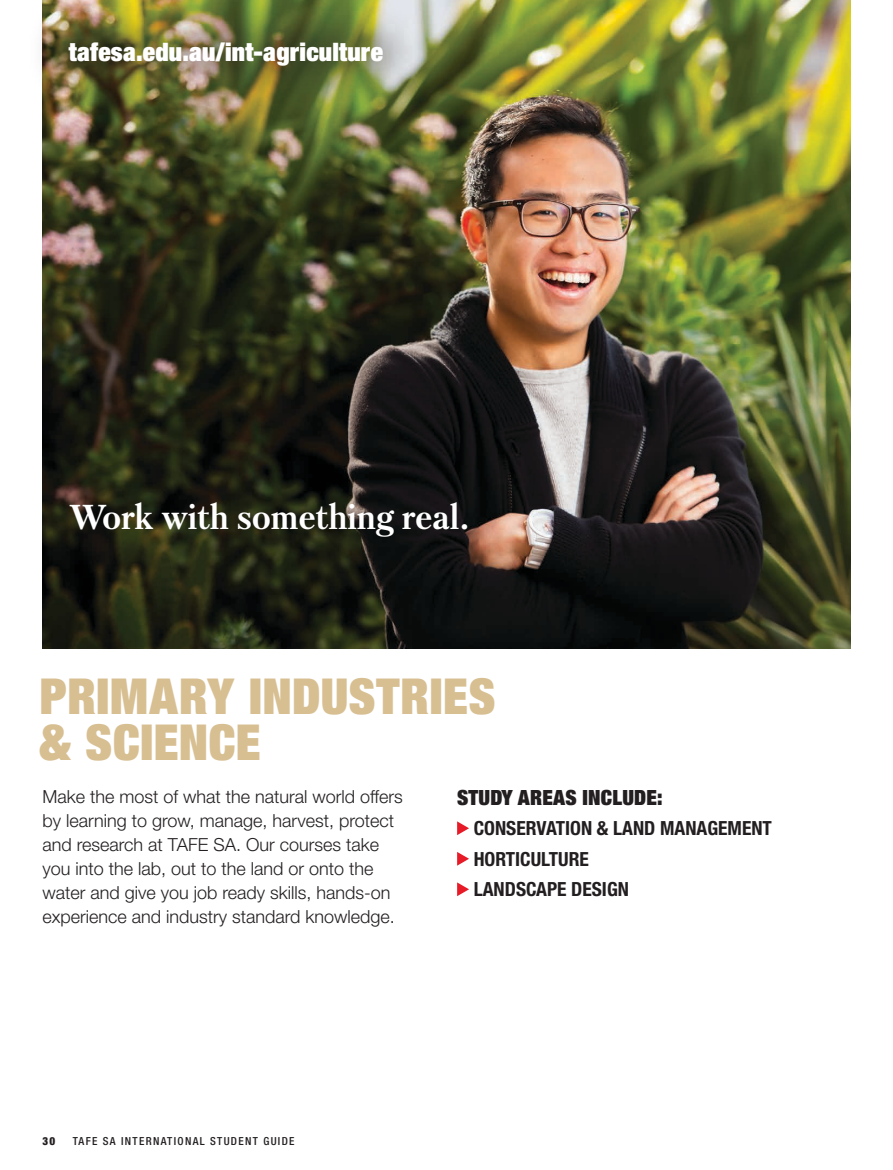
<style>
.page{position:relative;width:893px;height:1170px;background:#fff}
.page>*{position:absolute;margin:0;border:0;box-sizing:border-box;transform-origin:0 0}
.t1{font:900 condensed 49.65px/46.5px "Helvetica Neue LT Std";letter-spacing:.01em;color:#d7bf92}
.t2{font:700 34.5px "Petersburg";letter-spacing:-.01em;color:#fff}
.t3{font:900 condensed 25.5px "Helvetica Neue LT Std";letter-spacing:.01em;color:#fff}
.t4{font:900 condensed 21px "Helvetica Neue LT Std";letter-spacing:.01em;color:#231f20}
.t5{font:700 condensed 19.5px/30.5px "Helvetica Neue LT Std";color:#231f20}
.t6{font:300 18px/24px "Helvetica Neue LT Std";color:#231f20}
.t7{font:500 condensed 11.1px "Helvetica Neue LT Std";letter-spacing:.12em;color:#231f20}
.t8{font:900 condensed 11.1px "Helvetica Neue LT Std";color:#231f20}
</style>
<div class="page">
<img style="left:43px;top:0;width:807px;height:648px">
<div style="left:26px;top:0;width:400px;height:108px;background:#231f20;opacity:.37"></div>
<svg style="left:457px;top:821px;width:12px;height:14px"></svg>
<svg style="left:457px;top:852px;width:12px;height:13px"></svg>
<svg style="left:457px;top:882px;width:12px;height:14px"></svg>
<h3 class="t3" style="left:69px;top:35px;width:316px">tafesa.edu.au/int-agriculture</h3>
<h2 class="t2" style="left:69px;top:493px;width:403px">Work with something real.</h2>
<h1 class="t1" style="left:40px;top:671px;width:457px">PRIMARY INDUSTRIES &amp; SCIENCE</h1>
<p class="t6" style="left:43px;top:784px;width:362px">Make the most of what the natural world offers by learning to grow, manage, harvest, protect and research at TAFE SA. Our courses take you into the lab, out to the land or onto the water and give you job ready skills, hands-on experience and industry standard knowledge.</p>
<p class="t4" style="left:457px;top:784px;width:207px">STUDY AREAS INCLUDE:</p>
<p class="t5" style="left:474px;top:812px;width:300px">CONSERVATION &amp; LAND MANAGEMENT<br>HORTICULTURE<br>LANDSCAPE DESIGN</p>
<p class="t8" style="left:43px;top:1134px;width:14px">30</p>
<p class="t7" style="left:73px;top:1134px;width:223px">TAFE SA INTERNATIONAL STUDENT GUIDE</p>
</div>
